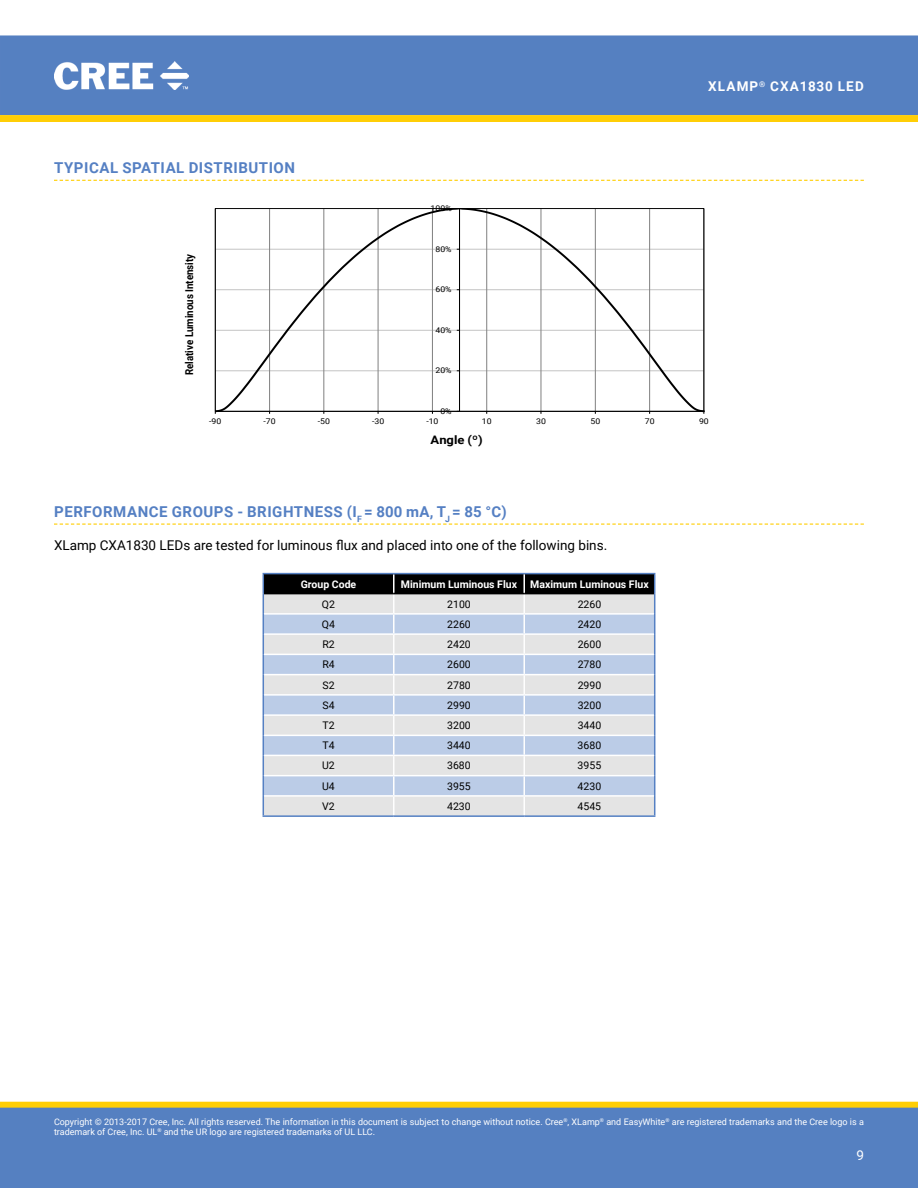
<style>
.page{position:relative;width:918px;height:1188px;background:#fff}
.page>*{position:absolute;margin:0;border:0;box-sizing:border-box;transform-origin:0 0}
.t1{font:700 15px "Roboto";letter-spacing:.035em;color:#5580c3}
.t2{font:13.5px "Roboto";color:#000}
.t3{font:700 13.5px "Roboto";letter-spacing:.085em;color:#fff}
.t4{font:13.5px "Roboto";color:#fff}
.t5{font:700 11.7px "Roboto";color:#000;scale:1.11 1}
.t6{font:700 10.8px "Roboto";color:#000;scale:.9 1}
.t7{font:10.5px "Roboto";color:#000}
.t8{font:700 10.5px "Roboto";color:#fff}
.t9{font:9px/10.8px "Roboto";color:#fff}
.t10{font:7.8px "Roboto";letter-spacing:.005em;color:#000;scale:1.11 1}
</style>
<div class="page">
<div style="left:0;top:35px;width:918px;height:80px;background:#5580c1"></div>
<img style="left:55px;top:62px;width:134px;height:28px">
<div style="left:1px;top:1102px;width:916px;height:6px;background:#ffce06"></div>
<div style="left:0;top:1102px;width:918px;height:6px;border:1px solid #ffce06"></div>
<div style="left:0;top:1108px;width:918px;height:80px;background:#5580c1"></div>
<svg style="left:0;top:115px;width:918px;height:7px;background:#fece08"></svg>
<svg style="left:54px;top:180px;width:810px;height:1px"></svg>
<svg style="left:54px;top:524px;width:810px;height:1px"></svg>
<hr style="left:263px;top:573px;width:131px;height:1px;background:#5580c3">
<hr style="left:394px;top:573px;width:130px;height:1px;background:#5580c3">
<hr style="left:524px;top:573px;width:131px;height:1px;background:#5580c3">
<hr style="left:263px;top:815px;width:131px;height:2px;background:#5580c3">
<hr style="left:394px;top:815px;width:130px;height:2px;background:#5580c3">
<hr style="left:524px;top:815px;width:131px;height:2px;background:#5580c3">
<svg style="left:263px;top:574px;width:392px;height:241px;background:#c2c8d3"></svg>
<hr style="left:523px;top:633px;width:131px;height:2px;background:#fff">
<hr style="left:264px;top:654px;width:130px;height:1px;background:#fff">
<hr style="left:394px;top:654px;width:130px;height:1px;background:#fff">
<svg style="left:215px;top:209px;width:490px;height:203px"></svg>
<h1 class="t1" style="left:54px;top:157px;width:46px">Typical</h1>
<h1 class="t1" style="left:122px;top:157px;width:11px">Spa</h1>
<h1 class="t1" style="left:151px;top:157px;width:146px">tial Distribution</h1>
<p class="t6" style="left:182px;top:375px;width:136px;rotate:-90deg">Relative Luminous Intensity</p>
<p class="t10" style="left:431px;top:203px;width:21px">100%</p>
<p class="t10" style="left:435px;top:243px;width:16px">80%</p>
<p class="t10" style="left:435px;top:284px;width:16px">60%</p>
<p class="t10" style="left:435px;top:324px;width:16px">40%</p>
<p class="t10" style="left:435px;top:365px;width:16px">20%</p>
<p class="t10" style="left:440px;top:406px;width:12px">0%</p>
<h2 class="t3" style="left:708px;top:77px;width:157px">XLamp<sup>®</sup> CXA1830 LED</h2>
<p class="t10" style="left:209px;top:416px;width:12px">-90</p>
<p class="t10" style="left:263px;top:416px;width:12px">-70</p>
<p class="t10" style="left:318px;top:416px;width:12px">-50</p>
<p class="t10" style="left:372px;top:416px;width:12px">-30</p>
<p class="t10" style="left:426px;top:416px;width:12px">-10</p>
<p class="t10" style="left:482px;top:416px;width:10px">10</p>
<p class="t10" style="left:536px;top:416px;width:10px">30</p>
<p class="t10" style="left:590px;top:416px;width:10px">50</p>
<p class="t10" style="left:645px;top:416px;width:10px">70</p>
<p class="t10" style="left:699px;top:416px;width:10px">90</p>
<p class="t5" style="left:431px;top:432px;width:49px">Angle (º)</p>
<h1 class="t1" style="left:54px;top:501px;width:454px">Performance Groups - Brightness (I <sub>f</sub> = 800 mA, T<sub>j</sub> = 85 °C)</h1>
<h2 class="t2" style="left:54px;top:536px;width:555px">XLamp CXA1830 LEDs are tested for luminous flux and placed into one of the following bins.</h2>
<p class="t8" style="left:301px;top:576px;width:57px">Group Code</p>
<p class="t8" style="left:401px;top:576px;width:118px">Minimum Luminous Flux</p>
<p class="t8" style="left:530px;top:576px;width:120px">Maximum Luminous Flux</p>
<p class="t7" style="left:322px;top:597px;width:15px">Q2</p>
<p class="t7" style="left:447px;top:597px;width:25px">2100</p>
<p class="t7" style="left:578px;top:597px;width:25px">2260</p>
<p class="t7" style="left:322px;top:617px;width:15px">Q4</p>
<p class="t7" style="left:447px;top:617px;width:25px">2260</p>
<p class="t7" style="left:578px;top:617px;width:25px">2420</p>
<p class="t7" style="left:322px;top:637px;width:14px">R2</p>
<p class="t7" style="left:447px;top:637px;width:25px">2420</p>
<p class="t7" style="left:578px;top:637px;width:25px">2600</p>
<p class="t7" style="left:322px;top:657px;width:14px">R4</p>
<p class="t7" style="left:447px;top:657px;width:25px">2600</p>
<p class="t7" style="left:578px;top:657px;width:25px">2780</p>
<p class="t7" style="left:322px;top:678px;width:14px">S2</p>
<p class="t7" style="left:447px;top:678px;width:25px">2780</p>
<p class="t7" style="left:578px;top:678px;width:25px">2990</p>
<p class="t7" style="left:322px;top:698px;width:14px">S4</p>
<p class="t7" style="left:447px;top:698px;width:25px">2990</p>
<p class="t7" style="left:578px;top:698px;width:25px">3200</p>
<p class="t7" style="left:322px;top:718px;width:14px">T2</p>
<p class="t7" style="left:447px;top:718px;width:25px">3200</p>
<p class="t7" style="left:578px;top:718px;width:25px">3440</p>
<p class="t7" style="left:322px;top:738px;width:14px">T4</p>
<p class="t7" style="left:447px;top:738px;width:25px">3440</p>
<p class="t7" style="left:578px;top:738px;width:25px">3680</p>
<p class="t7" style="left:322px;top:758px;width:14px">U2</p>
<p class="t7" style="left:447px;top:758px;width:25px">3680</p>
<p class="t7" style="left:578px;top:758px;width:25px">3955</p>
<p class="t7" style="left:322px;top:779px;width:14px">U4</p>
<p class="t7" style="left:447px;top:779px;width:25px">3955</p>
<p class="t7" style="left:578px;top:779px;width:25px">4230</p>
<p class="t7" style="left:322px;top:799px;width:14px">V2</p>
<p class="t7" style="left:447px;top:799px;width:25px">4230</p>
<p class="t7" style="left:578px;top:799px;width:25px">4545</p>
<p class="t9" style="left:54px;top:1116px;width:811px">Copyright © 2013-2017 Cree, Inc. All rights reserved. The information in this document is subject to change without notice. Cree<sup>®</sup>, XLamp<sup>®</sup> and EasyWhite<sup>®</sup> are registered trademarks and the Cree logo is a trademark of Cree, Inc. UL<sup>®</sup> and the UR logo are registered trademarks of UL LLC.</p>
<h2 class="t4" style="left:856px;top:1145px;width:9px">9</h2>
</div>
